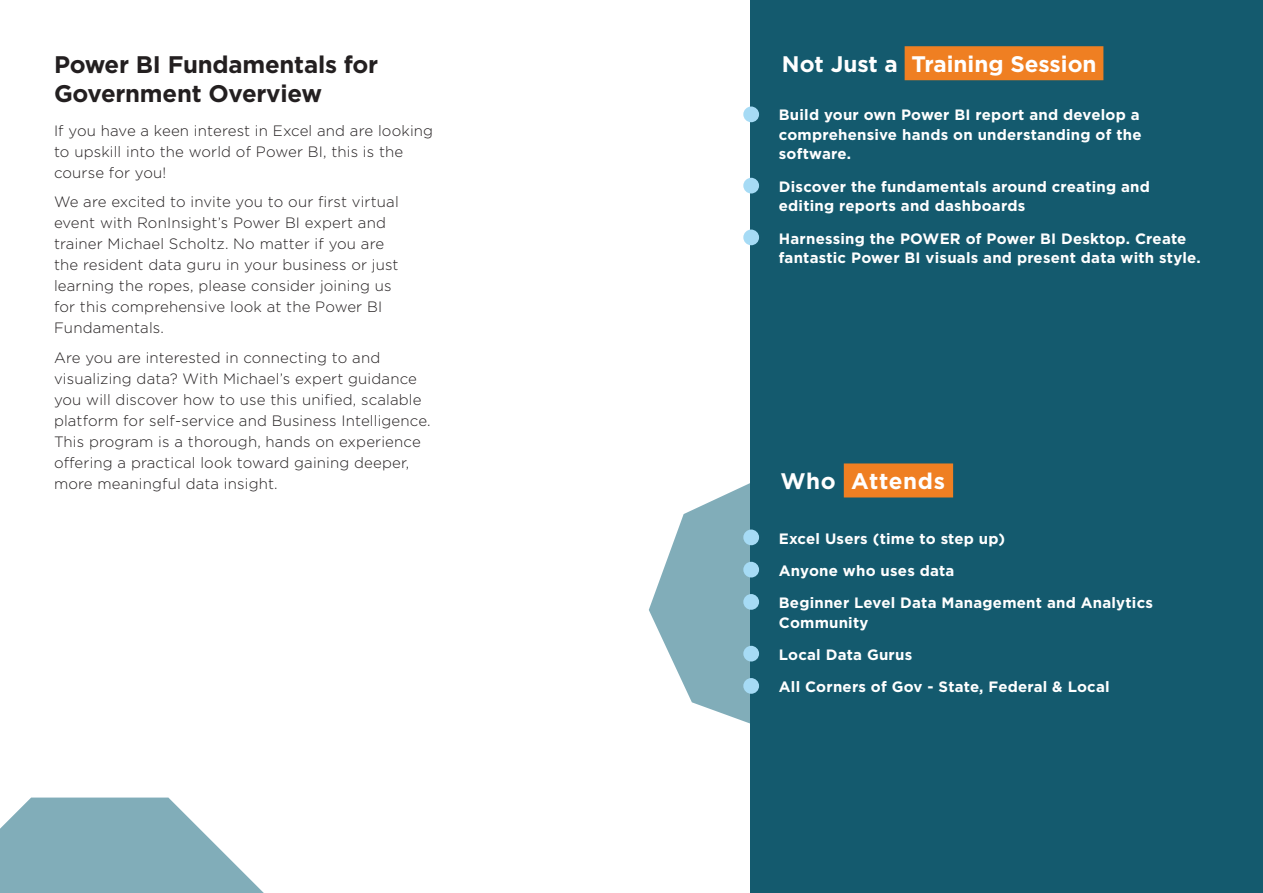
<style>
.page{position:relative;width:1263px;height:893px;background:#fff}
.page>*{position:absolute;margin:0;border:0;box-sizing:border-box;transform-origin:0 0}
.Headings{font:700 24px "Gotham";letter-spacing:-.01em;color:#231f20}
.Headers{font:700 22.5px "Gotham";color:#fff}
.Body_Text{font:700 22.5px "Gotham";letter-spacing:.03em;color:#fff}
.Body_Text-2{font:300 15px/21px "Gotham";letter-spacing:.01em;color:#231f20}
.t1{font:700 15px/19.5px "Gotham";letter-spacing:.015em;color:#fff}
.s1{font-weight:400;font-size:60px;color:#a6dbf5}
</style>
<div class="page">
<svg style="left:649px;top:483px;width:101px;height:241px;fill:#81adb9"></svg>
<div style="left:750px;top:0;width:513px;height:893px;background:#145a6e"></div>
<div style="left:844px;top:463px;width:109px;height:34px;background:#ef7f22"></div>
<div style="left:905px;top:46px;width:198px;height:34px;background:#ef7f22"></div>
<svg style="left:0;top:797px;width:264px;height:96px"></svg>
<p class="Headings" style="left:54px;top:49px;width:326px">Power BI Fundamentals for</p>
<p class="Headers" style="left:782px;top:49px;width:316px">Not Just a Training Session</p>
<p class="Headings" style="left:54px;top:77px;width:269px">Government Overview</p>
<p class="Body_Text-2" style="left:54px;top:119px;width:381px">If you have a keen interest in Excel and are looking to upskill into the world of Power BI, this is the course for you!</p>
<p class="Body_Text-2" style="left:54px;top:191px;width:346px">We are excited to invite you to our first virtual event with RonInsight’s Power BI expert and trainer Michael Scholtz. No matter if you are the resident data guru in your business or just learning the ropes, please consider joining us for this comprehensive look at the Power BI Fundamentals.</p>
<p class="Body_Text-2" style="left:54px;top:346px;width:378px">Are you are interested in connecting to and visualizing data? With Michael’s expert guidance you will discover how to use this unified, scalable platform for self-service and Business Intelligence.<br>This program is a thorough, hands on experience offering a practical look toward gaining deeper, more meaningful data insight.</p>
<p class="t1" style="left:779px;top:105px;width:364px;text-indent:-42px"><span class="s1">•</span> Build your own Power BI report and develop a comprehensive hands on understanding of the software.</p>
<p class="t1" style="left:779px;top:177px;width:373px;text-indent:-42px"><span class="s1">•</span> Discover the fundamentals around creating and editing reports and dashboards</p>
<p class="t1" style="left:779px;top:228px;width:423px;text-indent:-42px"><span class="s1">•</span> Harnessing the POWER of Power BI Desktop. Create fantastic Power BI visuals and present data with style.</p>
<p class="Body_Text" style="left:780px;top:466px;width:166px">Who Attends</p>
<p class="t1" style="left:737px;top:528px;width:270px"><span class="s1">•</span> Excel Users (time to step up)</p>
<p class="t1" style="left:737px;top:561px;width:219px"><span class="s1">•</span> Anyone who uses data</p>
<p class="t1" style="left:779px;top:593px;width:376px;text-indent:-42px"><span class="s1">•</span> Beginner Level Data Management and Analytics<br>Community</p>
<p class="t1" style="left:737px;top:645px;width:177px"><span class="s1">•</span> Local Data Gurus</p>
<p class="t1" style="left:737px;top:677px;width:374px"><span class="s1">•</span> All Corners of Gov - State, Federal &amp; Local</p>
</div>
